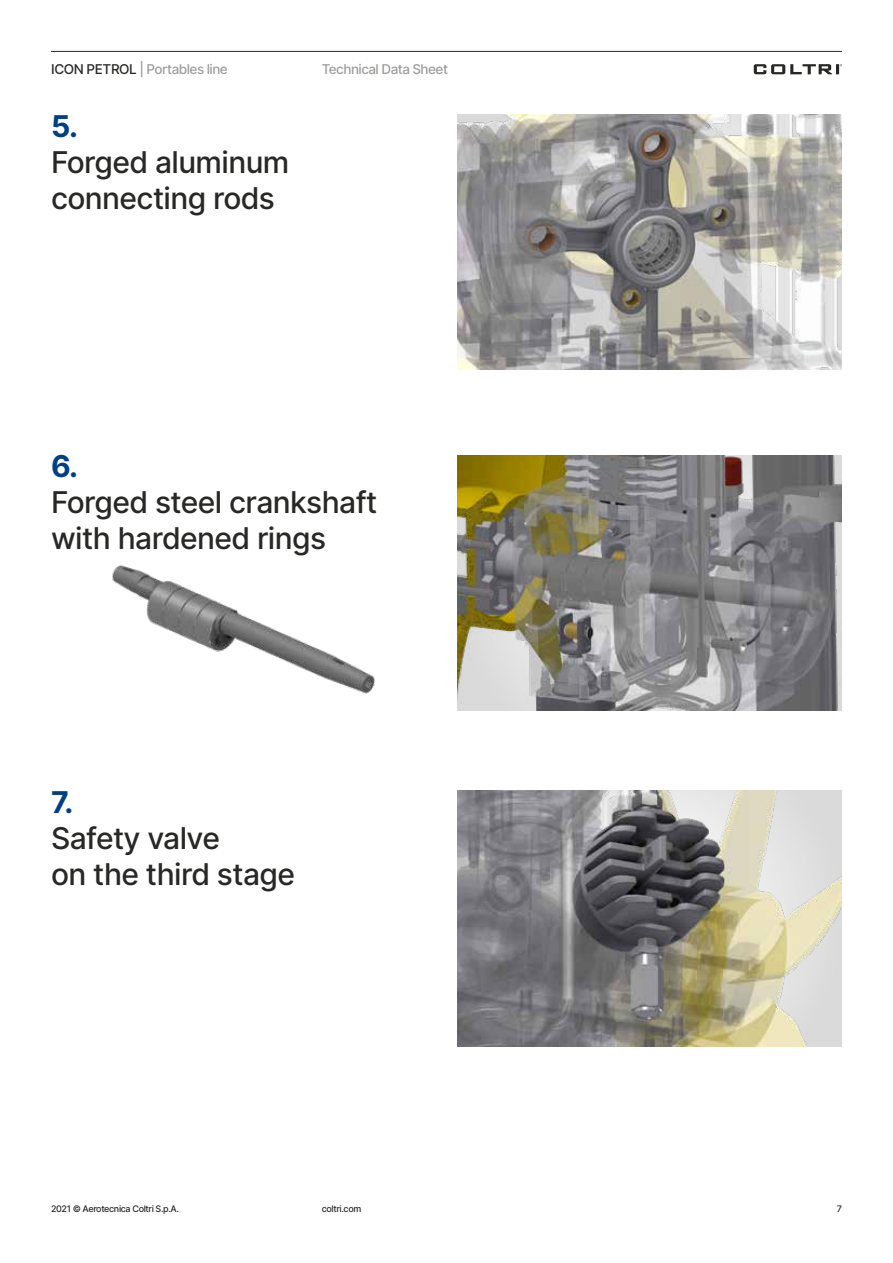
<style>
.page{position:relative;width:893px;height:1263px;background:#fff}
.page>*{position:absolute;margin:0;border:0;box-sizing:border-box;transform-origin:0 0}
.t1{font:30px/36px "Inter";letter-spacing:-.02em;color:#282827}
.t2{font:30px "Inter";color:#033f85}
.t3{font:13.5px "Inter";letter-spacing:-.04em;color:#9d9d9c}
.t4{font:9px "Inter";letter-spacing:-.04em;color:#282827}
.s1{color:#282827}
</style>
<div class="page">
<img style="left:112px;top:565px;width:263px;height:129px">
<img style="left:457px;top:115px;width:385px;height:255px">
<img style="left:457px;top:791px;width:385px;height:255px">
<img style="left:457px;top:455px;width:385px;height:255px">
<hr style="left:51px;top:51px;width:791px;height:1px;background:#282827">
<svg style="left:754px;top:64px;width:88px;height:10px"></svg>
<p class="t3" style="left:51px;top:60px;width:178px"><span class="s1">ICON PETROL</span> | Portables line</p>
<p class="t3" style="left:322px;top:60px;width:128px">Technical Data Sheet</p>
<p class="t2" style="left:51px;top:104px;width:28px">5.</p>
<p class="t1" style="left:51px;top:143px;width:240px">Forged aluminum connecting rods</p>
<p class="t2" style="left:51px;top:444px;width:29px">6.</p>
<p class="t1" style="left:51px;top:483px;width:328px">Forged steel crankshaft with hardened rings</p>
<p class="t2" style="left:51px;top:780px;width:24px">7.</p>
<p class="t1" style="left:51px;top:819px;width:245px">Safety valve<br>on the third stage</p>
<p class="t4" style="left:51px;top:1202px;width:130px">2021 © Aerotecnica Coltri S.p.A.</p>
<p class="t4" style="left:322px;top:1202px;width:41px">coltri.com</p>
<p class="t4" style="left:837px;top:1202px;width:7px">7</p>
</div>
